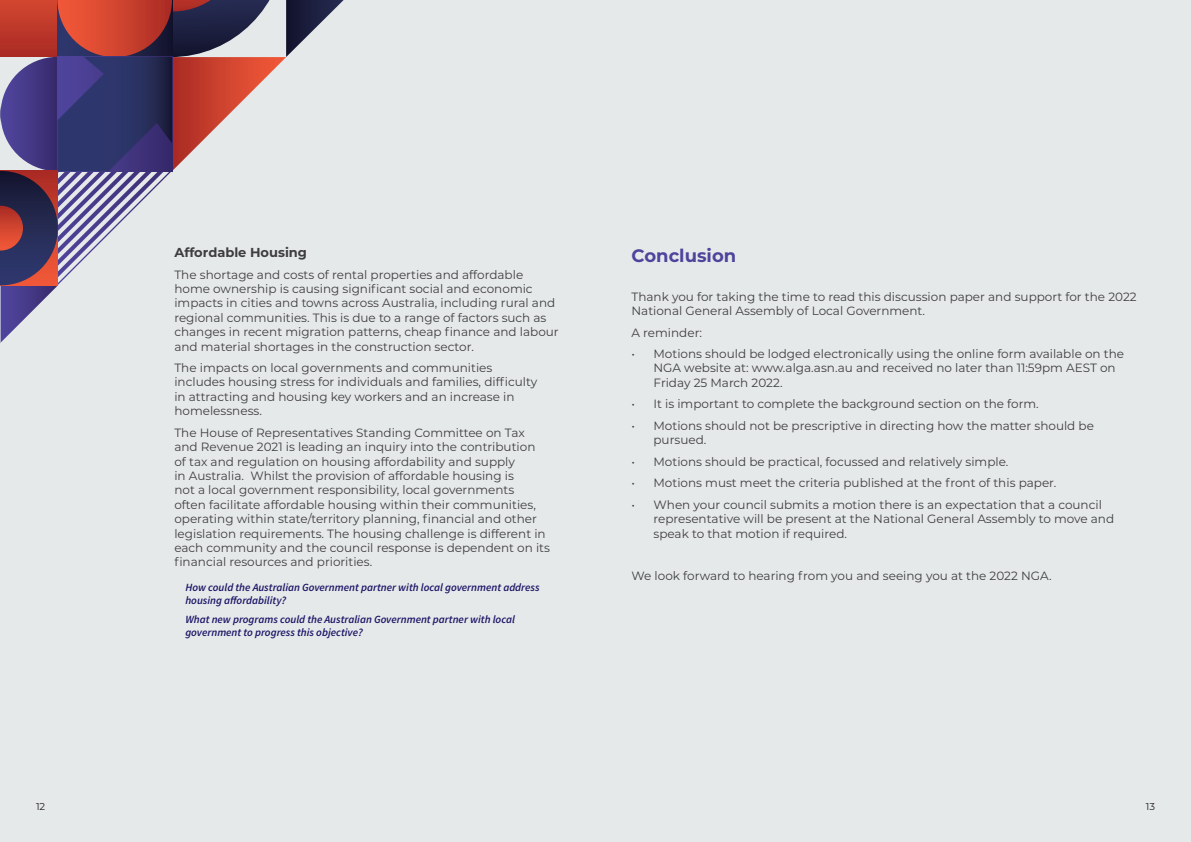
<style>
.page{position:relative;width:1191px;height:842px;background:#e6e9ea}
.page>*{position:absolute;margin:0;border:0;box-sizing:border-box;transform-origin:0 0}
.t1{font:700 18px "Montserrat";color:#4d449c}
.t2{font:700 13px "Montserrat";color:#3e3e3f}
.t3{font:12px/14.4px "Montserrat";color:#3e3e3f}
.t4{font:italic 600 11px/13.2px "Source Sans Pro";color:#1a1566}
.t5{font:10px "Montserrat";color:#231f20}
</style>
<div class="page">
<svg style="left:0;top:0;width:344px;height:343px"></svg>
<p class="t2" style="left:174px;top:243px;width:134px">Affordable Housing</p>
<p class="t3" style="left:174px;top:267px;width:386px">The shortage and costs of rental properties and affordable home ownership is causing significant social and economic impacts in cities and towns across Australia, including rural and regional communities. This is due to a range of factors such as changes in recent migration patterns, cheap finance and labour and material shortages in the construction sector.</p>
<p class="t3" style="left:174px;top:360px;width:364px">The impacts on local governments and communities includes housing stress for individuals and families, difficulty in attracting and housing key workers and an increase in homelessness.</p>
<p class="t3" style="left:174px;top:425px;width:377px">The House of Representatives Standing Committee on Tax and Revenue 2021 is leading an inquiry into the contribution of tax and regulation on housing affordability and supply<br>in Australia. Whilst the provision of affordable housing is<br>not a local government responsibility, local governments<br>often facilitate affordable housing within their communities, operating within state/territory planning, financial and other legislation requirements. The housing challenge is different in each community and the council response is dependent on its financial resources and priorities.</p>
<p class="t4" style="left:185px;top:580px;width:356px">How could the Australian Government partner with local government address housing affordability?</p>
<p class="t4" style="left:185px;top:612px;width:331px">What new programs could the Australian Government partner with local government to progress this objective?</p>
<p class="t1" style="left:631px;top:243px;width:106px">Conclusion</p>
<p class="t3" style="left:631px;top:289px;width:506px">Thank you for taking the time to read this discussion paper and support for the 2022<br>National General Assembly of Local Government.</p>
<p class="t3" style="left:631px;top:325px;width:72px">A reminder:</p>
<p class="t3" style="left:653px;top:346px;width:472px;text-indent:-22px">• Motions should be lodged electronically using the online form available on the<br>NGA website at: www.alga.asn.au and received no later than 11:59pm AEST on<br>Friday 25 March 2022.</p>
<p class="t3" style="left:631px;top:396px;width:409px">• It is important to complete the background section on the form.</p>
<p class="t3" style="left:653px;top:418px;width:442px;text-indent:-22px">• Motions should not be prescriptive in directing how the matter should be pursued.</p>
<p class="t3" style="left:631px;top:454px;width:378px">• Motions should be practical, focussed and relatively simple.</p>
<p class="t3" style="left:631px;top:475px;width:426px">• Motions must meet the criteria published at the front of this paper.</p>
<p class="t3" style="left:653px;top:497px;width:462px;text-indent:-22px">• When your council submits a motion there is an expectation that a council representative will be present at the National General Assembly to move and speak to that motion if required.</p>
<p class="t3" style="left:631px;top:569px;width:422px">We look forward to hearing from you and seeing you at the 2022 NGA.</p>
<p class="t5" style="left:36px;top:799px;width:11px">12</p>
<p class="t5" style="left:1145px;top:799px;width:11px">13</p>
</div>
